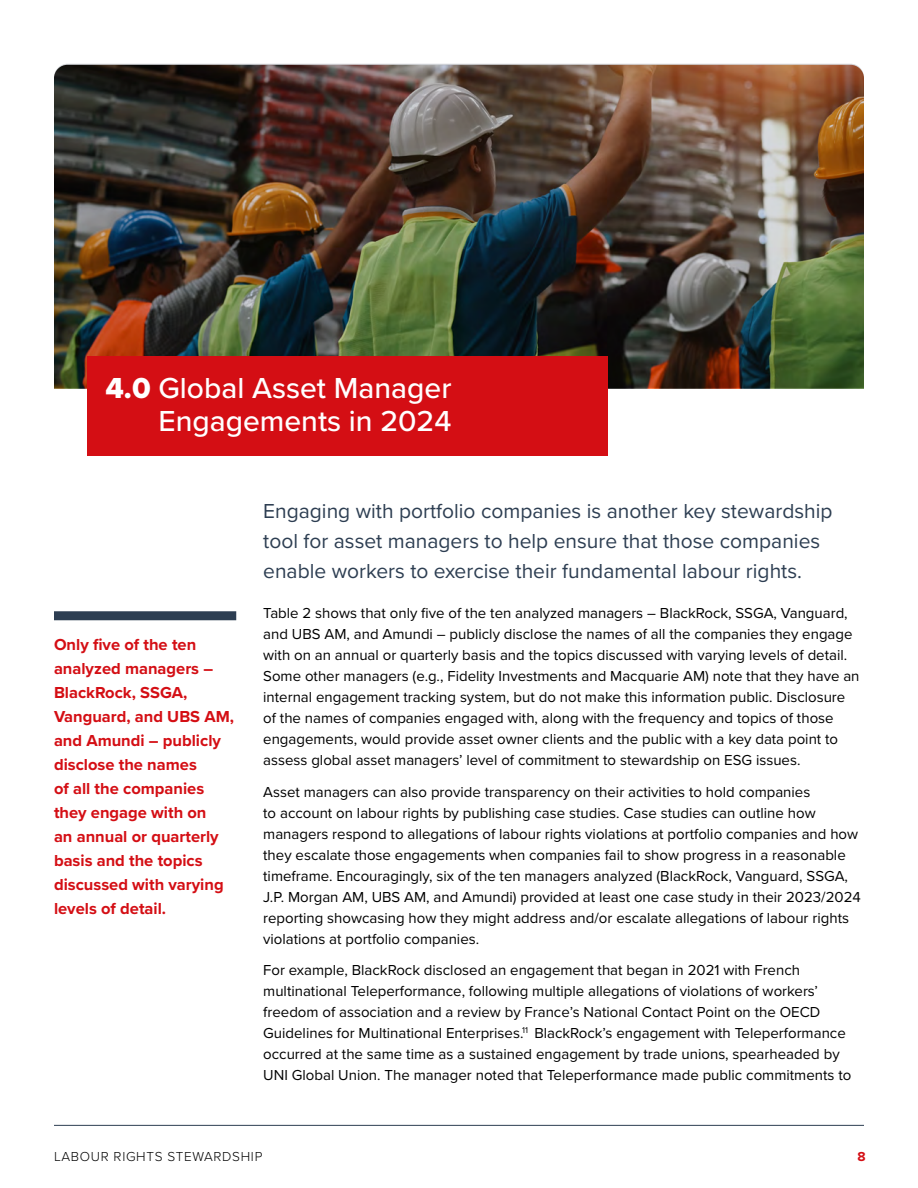
<style>
.page{position:relative;width:918px;height:1188px;background:#fff}
.page>*{position:absolute;margin:0;border:0;box-sizing:border-box;transform-origin:0 0}
.Endnote_text{font:500 30px/33px "Proxima Nova";color:#fff;text-align:right}
.t1{font:21px/30px "Proxima Nova";color:#2d3e52}
.t2{font:700 16.5px/24px "Proxima Nova";color:#d40e14}
.body_copy{font:15px/21px "Proxima Nova";color:#000}
.t3{font:300 13.5px "Proxima Nova";letter-spacing:.05em;color:#000}
.t4{font:700 13.5px "Proxima Nova";color:#d40e14}
.s1{font-family:"Proxima Nova Extrabld";font-weight:400}
</style>
<div class="page">
<hr style="left:54px;top:1125px;width:810px;height:1px;background:#2d3e52">
<img style="left:54px;top:64px;width:810px;height:324px">
<div style="left:87px;top:356px;width:521px;height:99px;background:#d40e14"></div>
<div style="left:54px;top:611px;width:182px;height:9px;background:#2d3e52"></div>
<p class="Endnote_text" style="left:106px;top:370px;width:347px"><span class="s1">4.0</span> Global Asset Manager<br>Engagements in 2024</p>
<p class="t2" style="left:54px;top:633px;width:182px">Only five of the ten analyzed managers –<br>BlackRock, SSGA,<br>Vanguard, and UBS AM, and Amundi – publicly disclose the names<br>of all the companies they engage with on<br>an annual or quarterly basis and the topics discussed with varying levels of detail.</p>
<p class="t1" style="left:263px;top:495px;width:571px">Engaging with portfolio companies is another key stewardship tool for asset managers to help ensure that those companies enable workers to exercise their fundamental labour rights.</p>
<p class="body_copy" style="left:263px;top:602px;width:598px">Table 2 shows that only five of the ten analyzed managers – BlackRock, SSGA, Vanguard, and UBS AM, and Amundi – publicly disclose the names of all the companies they engage with on an annual or quarterly basis and the topics discussed with varying levels of detail.<br>Some other managers (e.g., Fidelity Investments and Macquarie AM) note that they have an internal engagement tracking system, but do not make this information public. Disclosure of the names of companies engaged with, along with the frequency and topics of those engagements, would provide asset owner clients and the public with a key data point to assess global asset managers’ level of commitment to stewardship on ESG issues.</p>
<p class="body_copy" style="left:263px;top:781px;width:599px">Asset managers can also provide transparency on their activities to hold companies<br>to account on labour rights by publishing case studies. Case studies can outline how managers respond to allegations of labour rights violations at portfolio companies and how they escalate those engagements when companies fail to show progress in a reasonable timeframe. Encouragingly, six of the ten managers analyzed (BlackRock, Vanguard, SSGA, J.P. Morgan AM, UBS AM, and Amundi) provided at least one case study in their 2023/2024 reporting showcasing how they might address and/or escalate allegations of labour rights violations at portfolio companies.</p>
<p class="body_copy" style="left:263px;top:959px;width:590px">For example, BlackRock disclosed an engagement that began in 2021 with French multinational Teleperformance, following multiple allegations of violations of workers’ freedom of association and a review by France’s National Contact Point on the OECD Guidelines for Multinational Enterprises.<sup>11</sup> BlackRock’s engagement with Teleperformance occurred at the same time as a sustained engagement by trade unions, spearheaded by UNI Global Union. The manager noted that Teleperformance made public commitments to</p>
<p class="t3" style="left:54px;top:1146px;width:210px">LABOUR RIGHTS STEWARDSHIP</p>
<p class="t4" style="left:858px;top:1146px;width:10px">8</p>
</div>
